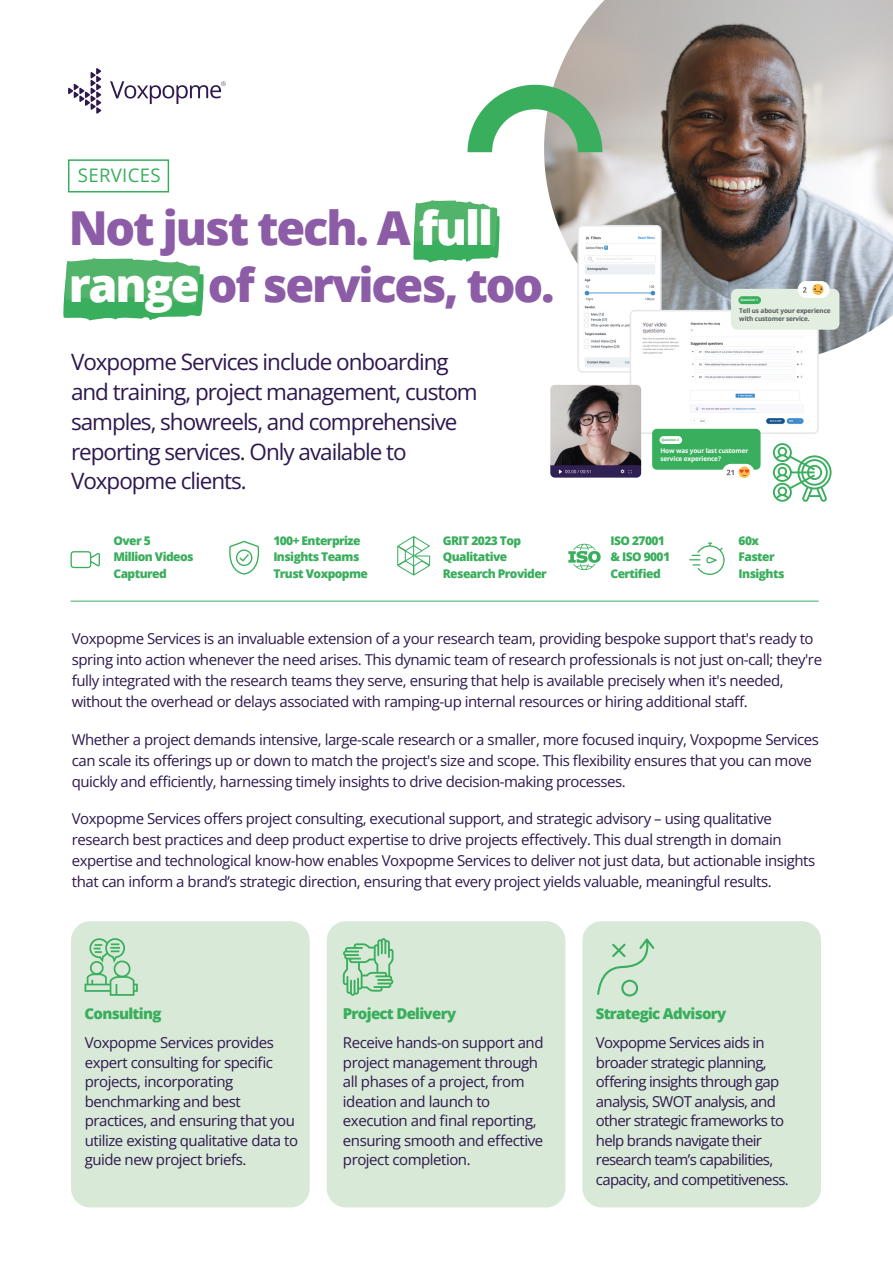
<style>
.page{position:relative;width:893px;height:1263px;background:#fff}
.page>*{position:absolute;margin:0;border:0;box-sizing:border-box;transform-origin:0 0}
.t1{font:800 46.8px/57px "Open Sans";letter-spacing:-.045em;color:#8d5ca6}
.t2{font:22.5px/30px "Open Sans";letter-spacing:-.045em;color:#2e184e}
.t3{font:18.6px "Open Sans";letter-spacing:.015em;color:#39ae5c}
.t4{font:15px/19.5px "Open Sans";letter-spacing:-.03em;color:#2e184e}
.t5{font:800 15px "Open Sans";letter-spacing:-.045em;color:#39ae5c}
.t6{font:800 12px/16.5px "Open Sans";letter-spacing:-.045em;color:#39ae5c}
.t7{font:700 6.45px/7.9px "Open Sans";letter-spacing:-.02em;color:#57585a}
.t8{font:700 6.45px/7.9px "Open Sans";letter-spacing:-.02em;color:#fff}
.t9{font:700 3.3px "Open Sans";color:#fff}
.t10{font:700 3.3px "Open Sans";color:#39ae5c}
.s1{color:#fff}
</style>
<div class="page">
<img style="left:544px;top:0;width:349px;height:354px">
<div style="left:578px;top:226px;width:83px;height:146px;background:#fff;border-radius:4px"></div>
<div style="left:577px;top:225px;width:85px;height:148px;border:2px solid #e6e7e9;border-radius:4px"></div>
<img style="left:584px;top:236px;width:71px;height:132px">
<svg style="left:413px;top:200px;width:87px;height:63px;background:#5fbb78"></svg>
<svg style="left:68px;top:68px;width:33px;height:46px"></svg>
<svg style="left:110px;top:81px;width:116px;height:23px"></svg>
<svg style="left:468px;top:85px;width:134px;height:67px"></svg>
<svg style="left:63px;top:258px;width:141px;height:63px;background:#5ebb77"></svg>
<hr style="left:71px;top:601px;width:748px;height:1px;background:#39ae5c">
<div style="left:68px;top:159px;width:101px;height:33px;border:2px solid #39ae5c"></div>
<svg style="left:71px;top:551px;width:29px;height:17px"></svg>
<svg style="left:229px;top:541px;width:30px;height:34px"></svg>
<svg style="left:397px;top:536px;width:33px;height:40px"></svg>
<svg style="left:568px;top:544px;width:33px;height:26px"></svg>
<svg style="left:689px;top:542px;width:36px;height:33px"></svg>
<div style="left:630px;top:311px;width:188px;height:122px;background:#fff;border-radius:4px"></div>
<div style="left:630px;top:310px;width:189px;height:124px;border:2px solid #e6e7e9;border-radius:4px"></div>
<img style="left:641px;top:322px;width:163px;height:105px">
<div style="left:731px;top:289px;width:108px;height:41px;background:#e1eee0;border-radius:6px"></div>
<div style="left:738px;top:296px;width:23px;height:8px;background:#39ae5c;border-radius:4px"></div>
<div style="left:798px;top:281px;width:32px;height:17px;background:#fff;border-radius:8px"></div>
<svg style="left:803px;top:287px;width:4px;height:6px"></svg>
<svg style="left:812px;top:284px;width:11px;height:11px"></svg>
<svg style="left:814px;top:285px;width:8px;height:8px"></svg>
<div style="left:652px;top:429px;width:108px;height:41px;background:#39ae5c;border-radius:5px"></div>
<div style="left:659px;top:436px;width:23px;height:8px;background:#fff;border-radius:4px"></div>
<div style="left:722px;top:464px;width:32px;height:17px;background:#fff;border-radius:8px"></div>
<svg style="left:739px;top:466px;width:11px;height:12px"></svg>
<svg style="left:727px;top:469px;width:23px;height:7px"></svg>
<img style="left:550px;top:385px;width:91px;height:93px">
<div style="left:71px;top:921px;width:239px;height:286px;background:#d8e9d7;border-radius:19px"></div>
<div style="left:327px;top:921px;width:238px;height:286px;background:#d8e9d7;border-radius:19px"></div>
<div style="left:582px;top:921px;width:239px;height:286px;background:#d8e9d7;border-radius:19px"></div>
<svg style="left:773px;top:443px;width:58px;height:59px"></svg>
<svg style="left:85px;top:938px;width:53px;height:58px"></svg>
<svg style="left:343px;top:938px;width:50px;height:58px"></svg>
<svg style="left:597px;top:938px;width:57px;height:58px"></svg>
<p class="t3" style="left:78px;top:163px;width:85px">SERVICES</p>
<h1 class="t1" style="left:69px;top:197px;width:487px">Not just tech. A <span class="s1">full range</span> of services, too.</h1>
<h2 class="t2" style="left:71px;top:346px;width:408px">Voxpopme Services include onboarding and training, project management, custom samples, showreels, and comprehensive reporting services. Only available to Voxpopme clients.</h2>
<p class="t9" style="left:740px;top:298px;width:19px">Question 1</p>
<p class="t10" style="left:661px;top:438px;width:19px">Question 2</p>
<p class="t7" style="left:739px;top:306px;width:93px">Tell us about your experience with customer service.</p>
<p class="t8" style="left:660px;top:446px;width:89px">How was your last customer service experience?</p>
<p class="t6" style="left:113px;top:532px;width:82px">Over 5<br>Million Videos<br>Captured</p>
<p class="t6" style="left:273px;top:532px;width:96px">100+ Enterprize<br>Insights Teams<br>Trust Voxpopme</p>
<p class="t6" style="left:443px;top:532px;width:106px">GRIT 2023 Top<br>Qualitative<br>Research Provider</p>
<p class="t6" style="left:610px;top:532px;width:61px">ISO 27001 &amp; ISO 9001<br>Certified</p>
<p class="t6" style="left:739px;top:532px;width:47px">60x<br>Faster<br>Insights</p>
<p class="t4" style="left:72px;top:628px;width:752px;line-height:21px">Voxpopme Services is an invaluable extension of a your research team, providing bespoke support that's ready to spring into action whenever the need arises. This dynamic team of research professionals is not just on-call; they're fully integrated with the research teams they serve, ensuring that help is available precisely when it's needed, without the overhead or delays associated with ramping-up internal resources or hiring additional staff.</p>
<p class="t4" style="left:72px;top:728px;width:749px;line-height:21px">Whether a project demands intensive, large-scale research or a smaller, more focused inquiry, Voxpopme Services can scale its offerings up or down to match the project's size and scope. This flexibility ensures that you can move quickly and efficiently, harnessing timely insights to drive decision-making processes.</p>
<p class="t4" style="left:72px;top:808px;width:745px;line-height:21px">Voxpopme Services offers project consulting, executional support, and strategic advisory – using qualitative research best practices and deep product expertise to drive projects effectively. This dual strength in domain expertise and technological know-how enables Voxpopme Services to deliver not just data, but actionable insights that can inform a brand’s strategic direction, ensuring that every project yields valuable, meaningful results.</p>
<p class="t5" style="left:85px;top:1002px;width:78px">Consulting</p>
<p class="t4" style="left:85px;top:1032px;width:215px">Voxpopme Services provides expert consulting for specific projects, incorporating benchmarking and best practices, and ensuring that you utilize existing qualitative data to guide new project briefs.</p>
<p class="t5" style="left:343px;top:1002px;width:115px">Project Delivery</p>
<p class="t4" style="left:343px;top:1032px;width:202px">Receive hands-on support and project management through all phases of a project, from ideation and launch to execution and final reporting, ensuring smooth and effective project completion.</p>
<p class="t5" style="left:596px;top:1002px;width:132px">Strategic Advisory</p>
<p class="t4" style="left:596px;top:1032px;width:194px">Voxpopme Services aids in broader strategic planning, offering insights through gap analysis, SWOT analysis, and other strategic frameworks to help brands navigate their research team’s capabilities, capacity, and competitiveness.</p>
</div>
